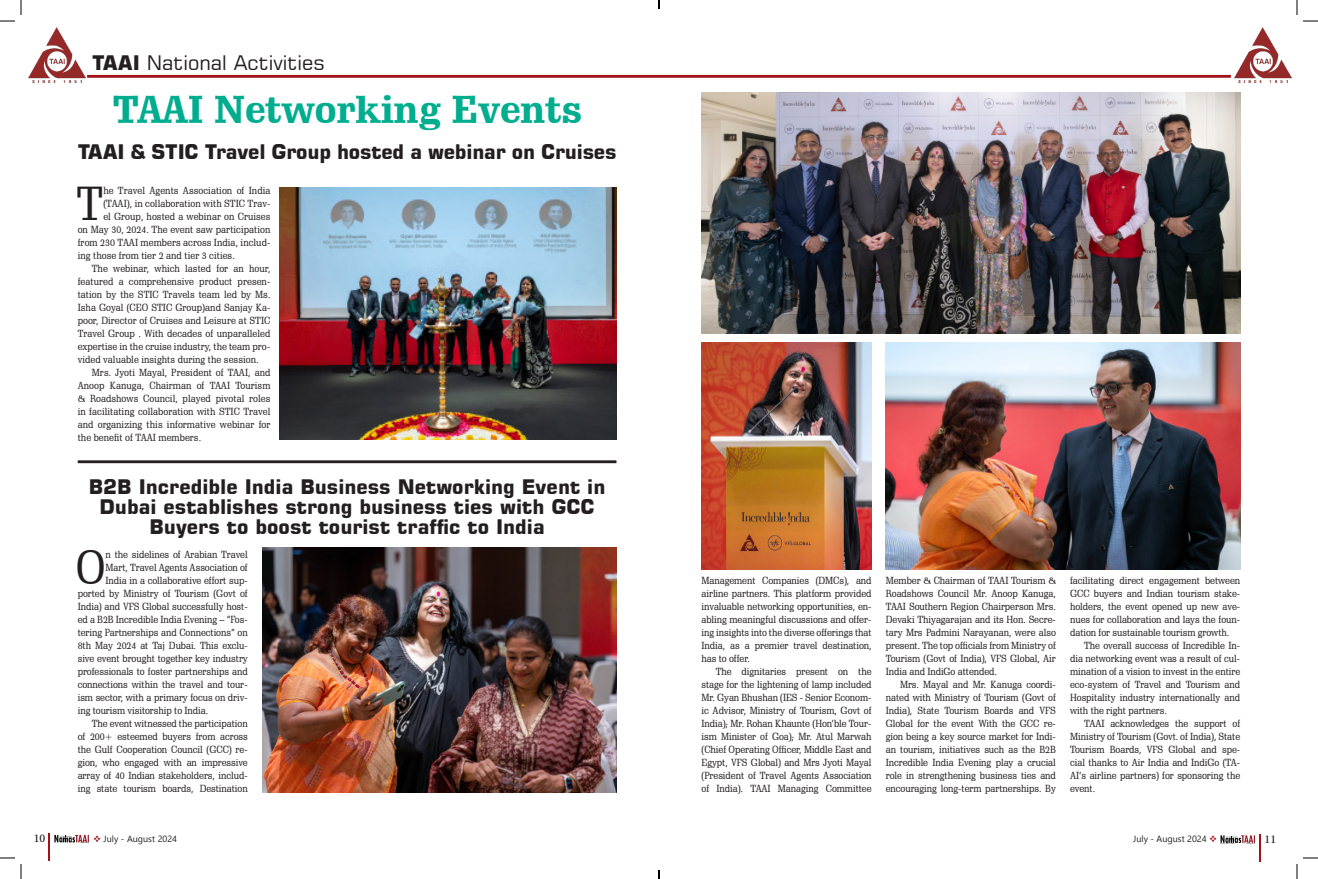
<style>
.page{position:relative;width:1318px;height:879px;background:#fff}
.page>*{position:absolute;margin:0;border:0;box-sizing:border-box;transform-origin:0 0}
.body1{font:46.4px "Schadow BT";color:#231f20}
.Heading{font:700 38px "Schadow BT";color:#00ad8e}
.Heading-2{font:700 20px/20px "Square 721 BT";color:#231f20;text-align:center}
.t1{font:20px "Square 721 BT";color:#231f20}
.t2{font:11.6px "Utopia Std";color:#231f20}
.body1-2{font:10px/13px "Schadow BT";letter-spacing:-.01em;color:#231f20;text-align:justify}
.t3{font:9px "Segoe UI Symbol";color:#231f20}
.t4{font:9px "Wingdings";color:#a21217}
.s1{font-weight:700}
.s2{color:#231f20}
</style>
<div class="page">
<hr style="left:87px;top:75px;width:572px;height:3px;background:#a21217">
<hr style="left:659px;top:75px;width:572px;height:3px;background:#a21217">
<svg style="left:54px;top:834px;width:35px;height:8px"></svg>
<hr style="left:1259px;top:833px;width:2px;height:28px;background:#a21217">
<img style="left:28px;top:28px;width:58px;height:55px">
<img style="left:1234px;top:28px;width:57px;height:54px">
<hr style="left:48px;top:833px;width:2px;height:27px;background:#a21217">
<img style="left:701px;top:93px;width:539px;height:240px">
<img style="left:886px;top:343px;width:354px;height:226px">
<img style="left:280px;top:187px;width:336px;height:252px">
<hr style="left:78px;top:460px;width:538px;height:3px;background:#231f20">
<img style="left:262px;top:547px;width:354px;height:245px">
<img style="left:701px;top:343px;width:170px;height:226px">
<svg style="left:1303px;top:20px;width:15px;height:2px"></svg>
<svg style="left:1303px;top:857px;width:15px;height:1px"></svg>
<svg style="left:0;top:0;width:22px;height:22px"></svg>
<svg style="left:0;top:857px;width:22px;height:21px"></svg>
<svg style="left:1296px;top:0;width:1px;height:15px"></svg>
<svg style="left:1296px;top:864px;width:1px;height:14px"></svg>
<svg style="left:658px;top:0;width:2px;height:9px"></svg>
<svg style="left:658px;top:870px;width:2px;height:8px"></svg>
<svg style="left:1220px;top:835px;width:35px;height:7px"></svg>
<p class="t2" style="left:34px;top:831px;width:13px">10</p>
<p class="t1" style="left:92px;top:50px;width:234px"><span class="s1">TAAI</span> National Activities</p>
<p class="Heading" style="left:113px;top:86px;width:471px">TAAI Networking Events</p>
<p class="Heading-2" style="left:78px;top:142px;width:540px">TAAI &amp; STIC Travel Group hosted a webinar on Cruises</p>
<p class="body1" style="left:77px;top:175px;width:28px">T</p>
<p class="body1-2" style="left:103px;top:183px;width:169px">he Travel Agents Association of India</p>
<p class="body1-2" style="left:103px;top:196px;width:169px">(TAAI), in collaboration with STIC Trav-</p>
<p class="body1-2" style="left:103px;top:209px;width:169px">el Group, hosted a webinar on Cruises</p>
<p class="body1-2" style="left:78px;top:222px;width:194px">on May 30, 2024. The event saw participation</p>
<p class="body1-2" style="left:78px;top:235px;width:194px">from 230 TAAI members across India, includ-</p>
<p class="body1-2" style="left:78px;top:248px;width:159px">ing those from tier 2 and tier 3 cities.</p>
<p class="body1-2" style="left:78px;top:261px;width:194px;text-indent:14px">The webinar, which lasted for an hour, featured a comprehensive product presen&shy;tation by the STIC Travels team led by Ms.<br>Isha Goyal (CEO STIC Group)and Sanjay Ka&shy;poor, Director of Cruises and Leisure at STIC Travel Group . With decades of unparalleled expertise in the cruise industry, the team pro&shy;vided valuable insights during the session.</p>
<p class="body1-2" style="left:78px;top:365px;width:194px;text-indent:14px">Mrs. Jyoti Mayal, President of TAAI, and Anoop Kanuga, Chairman of TAAI Tourism &amp; Roadshows Council, played pivotal roles in facilitating collaboration with STIC Travel and organizing this informative webinar for the benefit of TAAI members.</p>
<p class="Heading-2" style="left:89px;top:476px;width:518px">B2B Incredible India Business Networking Event in<br>Dubai establishes strong business ties with GCC<br>Buyers to boost tourist traffic to India</p>
<p class="body1" style="left:76px;top:539px;width:32px">O</p>
<p class="body1-2" style="left:106px;top:547px;width:144px">n the sidelines of Arabian Travel</p>
<p class="body1-2" style="left:106px;top:560px;width:144px">Mart, Travel Agents Association of</p>
<p class="body1-2" style="left:106px;top:573px;width:144px">India in a collaborative effort sup-</p>
<p class="body1-2" style="left:78px;top:586px;width:172px">ported by Ministry of Tourism (Govt of</p>
<p class="body1-2" style="left:78px;top:599px;width:172px">India) and VFS Global successfully host-</p>
<p class="body1-2" style="left:78px;top:612px;width:172px">ed a B2B Incredible India Evening – “Fos-</p>
<p class="body1-2" style="left:78px;top:625px;width:172px">tering Partnerships and Connections” on</p>
<p class="body1-2" style="left:78px;top:638px;width:172px">8th May 2024 at Taj Dubai. This exclu-</p>
<p class="body1-2" style="left:78px;top:651px;width:172px">sive event brought together key industry</p>
<p class="body1-2" style="left:78px;top:664px;width:172px">professionals to foster partnerships and</p>
<p class="body1-2" style="left:78px;top:677px;width:172px">connections within the travel and tour-</p>
<p class="body1-2" style="left:78px;top:690px;width:172px">ism sector, with a primary focus on driv-</p>
<p class="body1-2" style="left:78px;top:703px;width:132px">ing tourism visitorship to India.</p>
<p class="body1-2" style="left:78px;top:716px;width:172px;text-indent:14px">The event witnessed the participation of 200+ esteemed buyers from across the Gulf Cooperation Council (GCC) re&shy;gion, who engaged with an impressive array of 40 Indian stakeholders, includ&shy;ing state tourism boards, Destination</p>
<p class="body1-2" style="left:701px;top:573px;width:172px">Management Companies (DMCs), and airline partners. This platform provided invaluable networking opportunities, en&shy;abling meaningful discussions and offer&shy;ing insights into the diverse offerings that India, as a premier travel destination, has to offer.</p>
<p class="body1-2" style="left:701px;top:664px;width:172px;text-indent:14px">The dignitaries present on the stage for the lightening of lamp included Mr. Gyan Bhushan (IES - Senior Econom&shy;ic Advisor, Ministry of Tourism, Govt of India); Mr. Rohan Khaunte (Hon’ble Tour&shy;ism Minister of Goa); Mr. Atul Marwah (Chief Operating Officer, Middle East and Egypt, VFS Global) and Mrs Jyoti Mayal (President of Travel Agents Association of India). TAAI Managing Committee</p>
<p class="body1-2" style="left:886px;top:573px;width:172px">Member &amp; Chairman of TAAI Tourism &amp; Roadshows Council Mr. Anoop Kanuga, TAAI Southern Region Chairperson Mrs.<br>Devaki Thiyagarajan and its Hon. Secre&shy;tary Mrs Padmini Narayanan, were also present. The top officials from Ministry of Tourism (Govt of India), VFS Global, Air India and IndiGo attended.</p>
<p class="body1-2" style="left:886px;top:677px;width:172px;text-indent:14px">Mrs. Mayal and Mr. Kanuga coordi&shy;nated with Ministry of Tourism (Govt of India), State Tourism Boards and VFS Global for the event With the GCC re&shy;gion being a key source market for Indi&shy;an tourism, initiatives such as the B2B Incredible India Evening play a crucial role in strengthening business ties and encouraging long-term partnerships. By</p>
<p class="body1-2" style="left:1070px;top:573px;width:172px">facilitating direct engagement between GCC buyers and Indian tourism stake&shy;holders, the event opened up new ave&shy;nues for collaboration and lays the foun&shy;dation for sustainable tourism growth.</p>
<p class="body1-2" style="left:1070px;top:638px;width:172px;text-indent:14px">The overall success of Incredible In&shy;dia networking event was a result of cul&shy;mination of a vision to invest in the entire eco-system of Travel and Tourism and Hospitality industry internationally and with the right partners.</p>
<p class="body1-2" style="left:1070px;top:716px;width:172px;text-indent:14px">TAAI acknowledges the support of Ministry of Tourism (Govt. of India), State Tourism Boards, VFS Global and spe&shy;cial thanks to Air India and IndiGo (TA-AI’s airline partners) for sponsoring the event.</p>
<p class="t4" style="left:93px;top:833px;width:22px">❖ <span class="s2">◆●</span></p>
<p class="t3" style="left:133px;top:833px;width:24px">◆ ◆▲▼</p>
<p class="t3" style="left:1162px;top:833px;width:24px">◆ ◆▲▼</p>
<p class="t2" style="left:1264px;top:832px;width:13px">11</p>
</div>
